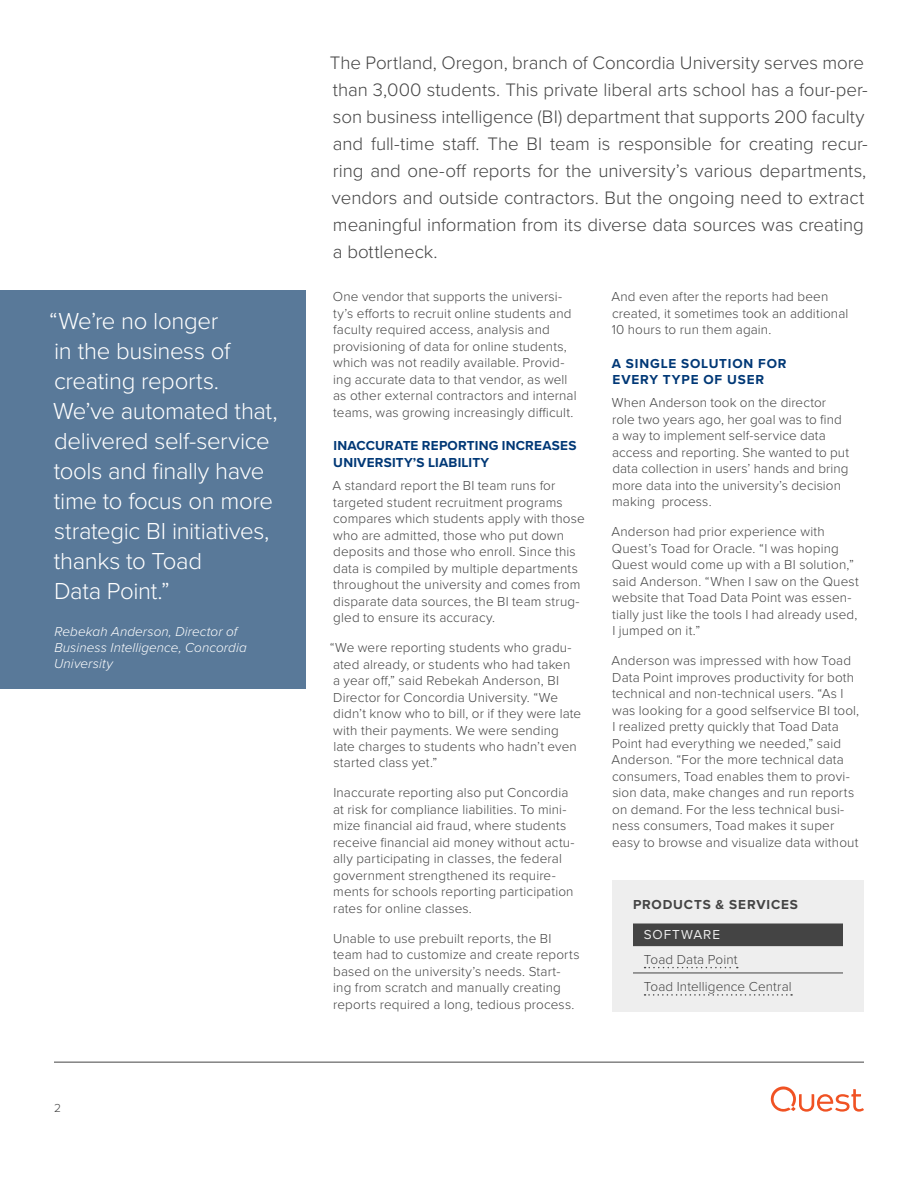
<style>
.page{position:relative;width:918px;height:1188px;background:#fff}
.page>*{position:absolute;margin:0;border:0;box-sizing:border-box;transform-origin:0 0}
.t1{font:300 24px/30px "Proxima Nova";letter-spacing:-.015em;color:#fff}
.t2{font:300 18.75px/27px "Proxima Nova";letter-spacing:-.005em;color:#444}
.t3{font:300 13.5px/16.5px "Proxima Nova";letter-spacing:.01em;color:#444}
.t4{font:italic 300 13.5px/16.2px "Proxima Nova";letter-spacing:.005em;color:#fff}
.t5{font:700 13.5px/16.5px "Proxima Nova";letter-spacing:.02em;color:#003876}
.t6{font:700 13.5px/16.5px "Proxima Nova";letter-spacing:.065em;color:#003876}
.t7{font:700 13.5px "Proxima Nova";letter-spacing:.065em;color:#444}
.t8{font:13.5px "Proxima Nova";letter-spacing:.07em;color:#eee}
.t9{font:300 12px "Proxima Nova";color:#444}
</style>
<div class="page">
<hr style="left:54px;top:1062px;width:810px;height:1px;background:#444">
<svg style="left:771px;top:1086px;width:93px;height:26px"></svg>
<div style="left:612px;top:880px;width:252px;height:132px;background:#eee"></div>
<div style="left:633px;top:923px;width:210px;height:23px;background:#444"></div>
<svg style="left:645px;top:967px;width:93px;height:1px"></svg>
<hr style="left:633px;top:973px;width:210px;height:1px;background:#444">
<svg style="left:645px;top:994px;width:147px;height:2px"></svg>
<div style="left:0;top:290px;width:306px;height:398px;background:#597999"></div>
<h1 class="t1" style="left:49px;top:305px;width:230px">“We’re no longer<br>in the business of creating reports.<br>We’ve automated that, delivered self-service tools and finally have time to focus on more strategic BI initiatives, thanks to Toad<br>Data Point.”</h1>
<p class="t4" style="left:54px;top:623px;width:194px">Rebekah Anderson, Director of<br>Business Intelligence, Concordia<br>University</p>
<p class="t9" style="left:54px;top:1099px;width:8px">2</p>
<p class="t2" style="left:330px;top:48px;width:540px">The Portland, Oregon, branch of Concordia University serves more than 3,000 students. This private liberal arts school has a four-per&shy;son business intelligence (BI) department that supports 200 faculty and full-time staff. The BI team is responsible for creating recur&shy;ring and one-off reports for the university’s various departments, vendors and outside contractors. But the ongoing need to extract meaningful information from its diverse data sources was creating a bottleneck.</p>
<p class="t3" style="left:333px;top:288px;width:245px">One vendor that supports the universi&shy;ty’s efforts to recruit online students and faculty required access, analysis and provisioning of data for online students, which was not readily available. Provid&shy;ing accurate data to that vendor, as well as other external contractors and internal teams, was growing increasingly difficult.</p>
<p class="t5" style="left:333px;top:437px;width:245px">INACCURATE REPORTING INCREASES<br>UNIVERSITY’S LIABILITY</p>
<p class="t3" style="left:333px;top:477px;width:254px">A standard report the BI team runs for targeted student recruitment programs compares which students apply with those who are admitted, those who put down deposits and those who enroll. Since this data is compiled by multiple departments throughout the university and comes from disparate data sources, the BI team strug&shy;gled to ensure its accuracy.</p>
<p class="t3" style="left:330px;top:639px;width:253px">“We were reporting students who gradu&shy;ated already, or students who had taken<br>a year off,” said Rebekah Anderson, BI Director for Concordia University. “We didn’t know who to bill, or if they were late with their payments. We were sending<br>late charges to students who hadn’t even started class yet.”</p>
<p class="t3" style="left:333px;top:784px;width:243px">Inaccurate reporting also put Concordia at risk for compliance liabilities. To mini&shy;mize financial aid fraud, where students receive financial aid money without actu&shy;ally participating in classes, the federal government strengthened its require&shy;ments for schools reporting participation rates for online classes.</p>
<p class="t3" style="left:333px;top:930px;width:248px">Unable to use prebuilt reports, the BI team had to customize and create reports based on the university’s needs. Start&shy;ing from scratch and manually creating reports required a long, tedious process.</p>
<p class="t3" style="left:612px;top:288px;width:238px">And even after the reports had been created, it sometimes took an additional<br>10 hours to run them again.</p>
<p class="t6" style="left:612px;top:355px;width:176px">A SINGLE SOLUTION FOR<br>EVERY TYPE OF USER</p>
<p class="t3" style="left:612px;top:394px;width:239px">When Anderson took on the director role two years ago, her goal was to find a way to implement self-service data access and reporting. She wanted to put data collection in users’ hands and bring more data into the university’s decision making process.</p>
<p class="t3" style="left:612px;top:523px;width:249px">Anderson had prior experience with Quest’s Toad for Oracle. “I was hoping Quest would come up with a BI solution,” said Anderson. “When I saw on the Quest website that Toad Data Point was essen&shy;tially just like the tools I had already used, I jumped on it.”</p>
<p class="t3" style="left:612px;top:652px;width:249px">Anderson was impressed with how Toad Data Point improves productivity for both technical and non-technical users. “As I was looking for a good selfservice BI tool, I realized pretty quickly that Toad Data Point had everything we needed,” said Anderson. “For the more technical data consumers, Toad enables them to provi&shy;sion data, make changes and run reports on demand. For the less technical busi&shy;ness consumers, Toad makes it super easy to browse and visualize data without</p>
<p class="t7" style="left:633px;top:894px;width:167px">PRODUCTS &amp; SERVICES</p>
<p class="t8" style="left:644px;top:925px;width:78px">SOFTWARE</p>
<p class="t3" style="left:644px;top:945px;width:150px;line-height:27.3px">Toad Data Point<br>Toad Intelligence Central</p>
</div>
